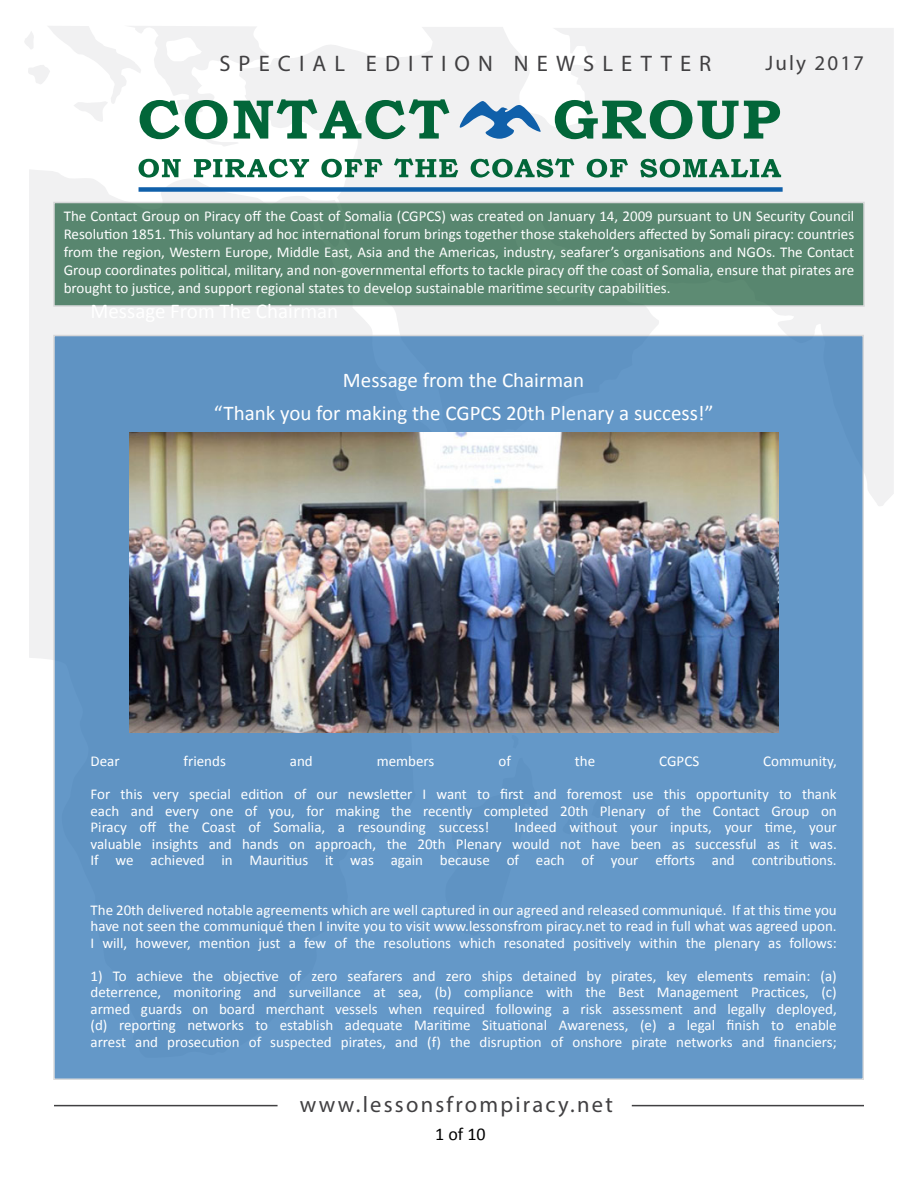
<style>
.page{position:relative;width:918px;height:1188px;background:#fff}
.page>*{position:absolute;margin:0;border:0;box-sizing:border-box;transform-origin:0 0}
.t1{font:22.5px "Myriad Pro";letter-spacing:.1em;color:#414042}
.t2{font:22.5px "Myriad Pro";letter-spacing:.36em;color:#414042}
.t3{font:21px/33px "Calibri";color:#fff;text-align:center}
.t4{font:21px "Myriad Pro";letter-spacing:.1em;color:#414042}
.t5{font:18px "Calibri";color:#000}
.t6{font:15px/16.5px "Calibri";color:#fff;text-align:justify}
</style>
<div class="page">
<svg style="left:277px;top:27px;width:617px;height:479px;fill:#f1f1f2"></svg>
<svg style="left:29px;top:169px;width:517px;height:491px;fill:#f1f1f2"></svg>
<hr style="left:632px;top:1105px;width:232px;height:1px;background:#414042">
<hr style="left:54px;top:1105px;width:224px;height:1px;background:#414042">
<div style="left:53px;top:202px;width:812px;height:105px;background:#58866f;border:2px solid #c7c8ca"></div>
<svg style="left:139px;top:159px;width:42px;height:19px"></svg>
<svg style="left:194px;top:159px;width:115px;height:19px"></svg>
<svg style="left:321px;top:159px;width:62px;height:19px"></svg>
<svg style="left:394px;top:159px;width:64px;height:18px"></svg>
<svg style="left:471px;top:159px;width:103px;height:19px"></svg>
<svg style="left:587px;top:159px;width:41px;height:19px"></svg>
<svg style="left:640px;top:159px;width:141px;height:19px"></svg>
<svg style="left:24px;top:26px;width:425px;height:121px"></svg>
<svg style="left:555px;top:100px;width:225px;height:39px"></svg>
<svg style="left:459px;top:101px;width:82px;height:38px"></svg>
<div style="left:139px;top:187px;width:644px;height:5px;background:#1060aa"></div>
<div style="left:53px;top:335px;width:811px;height:745px;background:#6498c8;border:2px solid #c7c8ca"></div>
<img style="left:129px;top:432px;width:649px;height:300px">
<h1 class="t2" style="left:219px;top:49px;width:493px">SPECIAL EDITION NEWSLETTER</h1>
<h2 class="t4" style="left:765px;top:50px;width:100px">July 2017</h2>
<p class="t6" style="left:64px;top:207px;width:792px;line-height:18px">The Contact Group on Piracy off the Coast of Somalia (CGPCS) was created on January 14, 2009 pursuant to UN Security Council Resolution 1851. This voluntary ad hoc international forum brings together those stakeholders affected by Somali piracy: countries from the region, Western Europe, Middle East, Asia and the Americas, industry, seafarer’s organisations and NGOs. The Contact Group coordinates political, military, and non-governmental efforts to tackle piracy off the coast of Somalia, ensure that pirates are brought to justice, and support regional states to develop sustainable maritime security capabilities.</p>
<h2 class="t3" style="left:214px;top:363px;width:501px">Message from the Chairman<br>“Thank you for making the CGPCS 20th Plenary a success!”</h2>
<p class="t6" style="left:91px;top:753px;width:31px">Dear</p>
<p class="t6" style="left:184px;top:753px;width:44px">friends</p>
<p class="t6" style="left:290px;top:753px;width:24px">and</p>
<p class="t6" style="left:377px;top:753px;width:59px">members</p>
<p class="t6" style="left:498px;top:753px;width:14px">of</p>
<p class="t6" style="left:575px;top:753px;width:22px">the</p>
<p class="t6" style="left:659px;top:753px;width:41px">CGPCS</p>
<p class="t6" style="left:763px;top:753px;width:75px">Community,</p>
<p class="t6" style="left:91px;top:786px;width:748px">For this very special edition of our newsletter I want to first and foremost use this opportunity to thank each and every one of you, for making the recently completed 20th Plenary of the Contact Group on Piracy off the Coast of Somalia, a resounding success!</p>
<p class="t6" style="left:91px;top:819px;width:748px;text-indent:424px">Indeed without your inputs, your time, your valuable insights and hands on approach, the 20th Plenary would not have been as successful as it was.<br>If we achieved in Mauritius it was again because of each of your efforts and contributions.</p>
<p class="t6" style="left:91px;top:901px;width:748px">The 20th delivered notable agreements which are well captured in our agreed and released communiqué. If at this time you have not seen the communiqué then I invite you to visit www.lessonsfrom piracy.net to read in full what was agreed upon.<br>I will, however, mention just a few of the resolutions which resonated positively within the plenary as follows:</p>
<p class="t6" style="left:91px;top:967px;width:748px">1) To achieve the objective of zero seafarers and zero ships detained by pirates, key elements remain: (a) deterrence, monitoring and surveillance at sea, (b) compliance with the Best Management Practices, (c) armed guards on board merchant vessels when required following a risk assessment and legally deployed, (d) reporting networks to establish adequate Maritime Situational Awareness, (e) a legal finish to enable arrest and prosecution of suspected pirates, and (f) the disruption of onshore pirate networks and financiers;</p>
<h1 class="t1" style="left:300px;top:1091px;width:315px">www.lessonsfrompiracy.net</h1>
<p class="t5" style="left:435px;top:1123px;width:52px">1 of 10</p>
</div>
